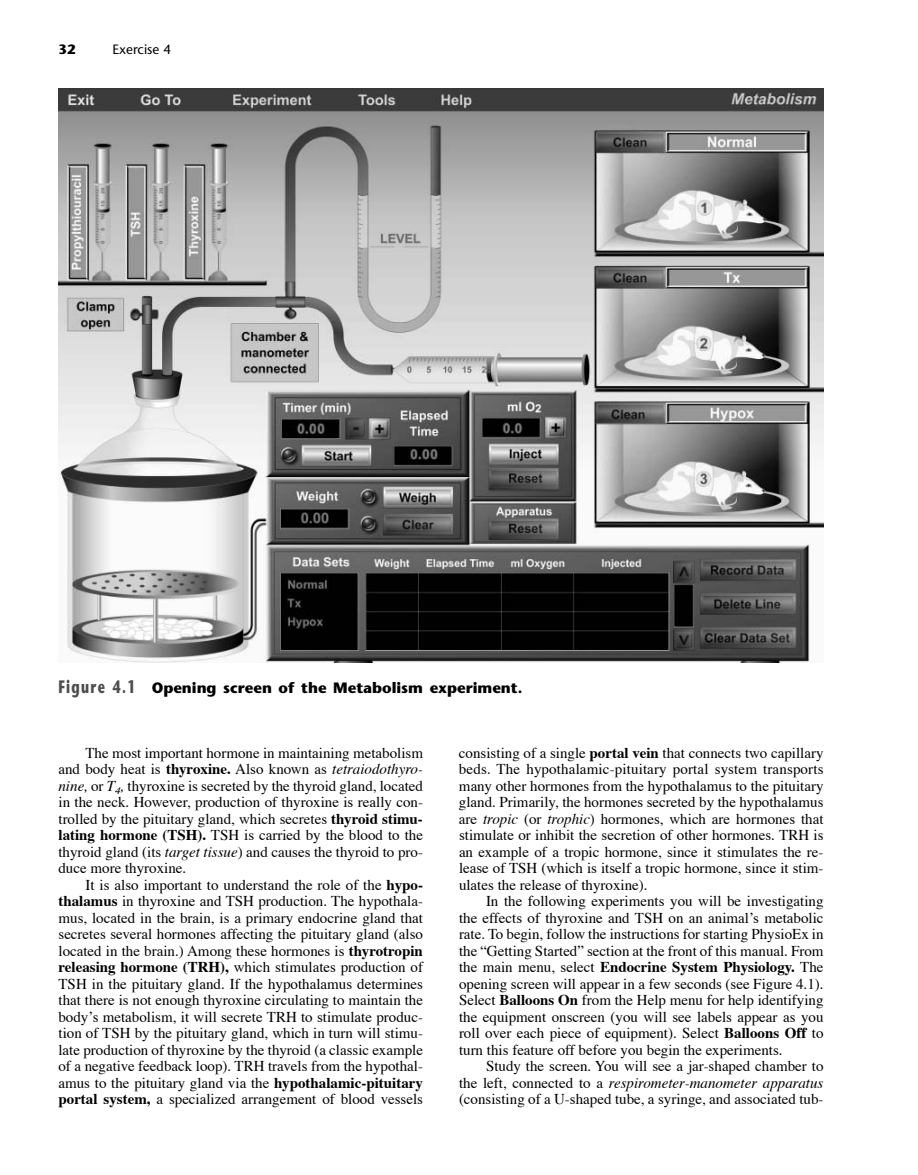
<style>
.page{position:relative;width:918px;height:1175px;background:#fff}
.page>*{position:absolute;margin:0;border:0;box-sizing:border-box;transform-origin:0 0}
.t1{font:15px/16.5px "Times";color:#000;text-align:justify}
.t2{font:700 15px "Stone Sans";color:#000}
.t3{font:13.5px "Stone Sans";color:#000}
.t4{font:700 13.5px "Stone Sans";color:#000}
.s1{font-size:18px;color:#4d4d4d}
.s2{font-weight:700}
.s3{font-style:italic}
</style>
<div class="page">
<img style="left:58px;top:88px;width:766px;height:574px">
<p class="t4" style="left:58px;top:44px;width:19px">32</p>
<p class="t3" style="left:112px;top:44px;width:60px">Exercise 4</p>
<p class="t2" style="left:58px;top:682px;width:466px"><span class="s1">Figure 4.1</span> Opening screen of the Metabolism experiment.</p>
<p class="t1" style="left:58px;top:745px;width:366px;text-indent:27px">The most important hormone in maintaining metabolism and body heat is <span class="s2">thyroxine.</span> Also known as <span class="s3">tetraiodothyro&shy;nine,</span> or <span class="s3">T</span><sub>4</sub><span class="s3">,</span> thyroxine is secreted by the thyroid gland, located in the neck. However, production of thyroxine is really con&shy;trolled by the pituitary gland, which secretes <span class="s2">thyroid stimu&shy;lating hormone (TSH).</span> TSH is carried by the blood to the thyroid gland (its <span class="s3">target tissue</span>) and causes the thyroid to pro&shy;duce more thyroxine.</p>
<p class="t1" style="left:58px;top:877px;width:366px;text-indent:27px">It is also important to understand the role of the <span class="s2">hypo&shy;thalamus</span> in thyroxine and TSH production. The hypothala&shy;mus, located in the brain, is a primary endocrine gland that secretes several hormones affecting the pituitary gland (also located in the brain.) Among these hormones is <span class="s2">thyrotropin releasing hormone (TRH),</span> which stimulates production of TSH in the pituitary gland. If the hypothalamus determines that there is not enough thyroxine circulating to maintain the body’s metabolism, it will secrete TRH to stimulate produc&shy;tion of TSH by the pituitary gland, which in turn will stimu&shy;late production of thyroxine by the thyroid (a classic example of a negative feedback loop). TRH travels from the hypothal&shy;amus to the pituitary gland via the <span class="s2">hypothalamic-pituitary portal system,</span> a specialized arrangement of blood vessels</p>
<p class="t1" style="left:459px;top:745px;width:366px">consisting of a single <span class="s2">portal vein</span> that connects two capillary beds. The hypothalamic-pituitary portal system transports many other hormones from the hypothalamus to the pituitary gland. Primarily, the hormones secreted by the hypothalamus are <span class="s3">tropic</span> (or <span class="s3">trophic</span>) hormones, which are hormones that stimulate or inhibit the secretion of other hormones. TRH is an example of a tropic hormone, since it stimulates the re&shy;lease of TSH (which is itself a tropic hormone, since it stim&shy;ulates the release of thyroxine).</p>
<p class="t1" style="left:459px;top:894px;width:366px;text-indent:27px">In the following experiments you will be investigating the effects of thyroxine and TSH on an animal’s metabolic rate. To begin, follow the instructions for starting PhysioEx in the “Getting Started” section at the front of this manual. From the main menu, select <span class="s2">Endocrine System Physiology.</span> The opening screen will appear in a few seconds (see Figure 4.1).<br>Select <span class="s2">Balloons On</span> from the Help menu for help identifying the equipment onscreen (you will see labels appear as you roll over each piece of equipment). Select <span class="s2">Balloons Off</span> to turn this feature off before you begin the experiments.</p>
<p class="t1" style="left:459px;top:1059px;width:366px;text-indent:27px">Study the screen. You will see a jar-shaped chamber to the left, connected to a <span class="s3">respirometer-manometer apparatus </span>(consisting of a U-shaped tube, a syringe, and associated tub-</p>
</div>
